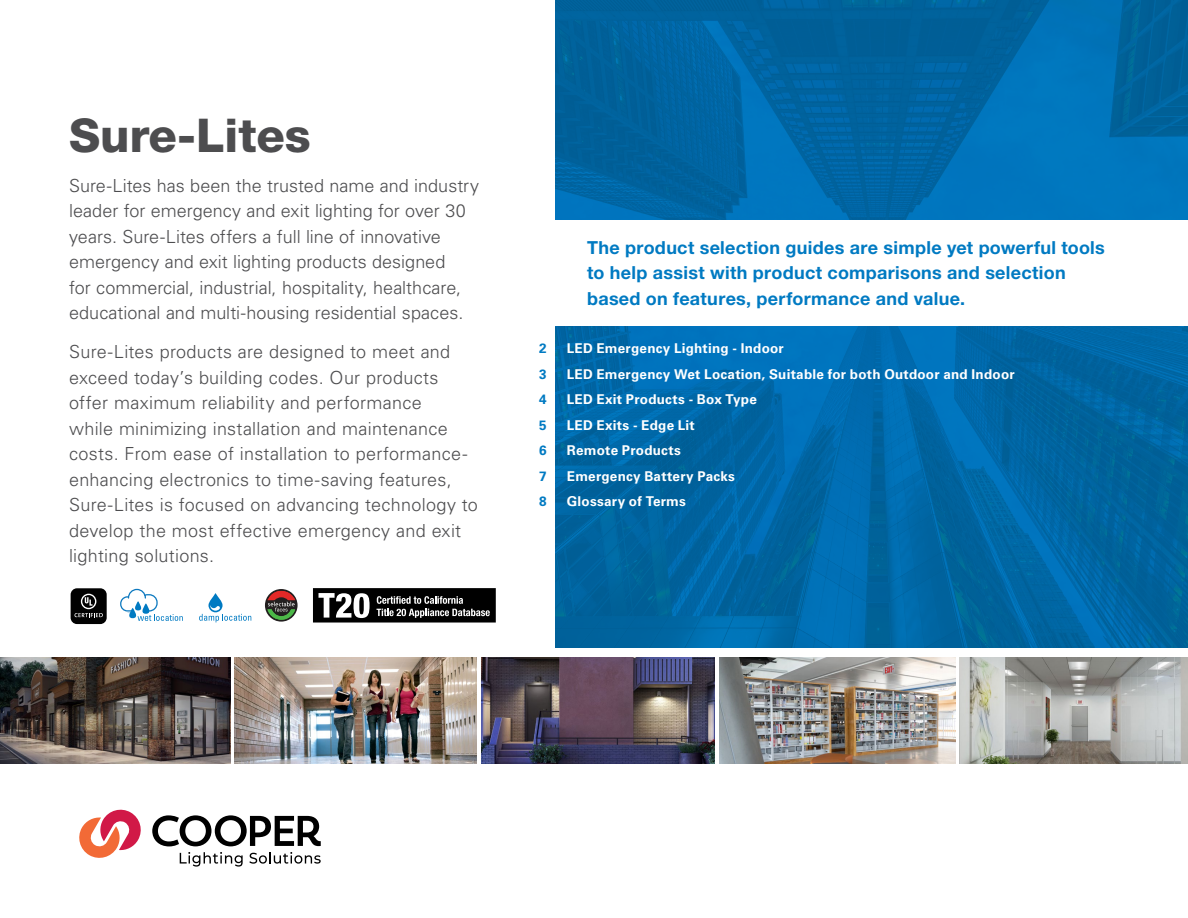
<style>
.page{position:relative;width:1188px;height:918px;background:#fff}
.page>*{position:absolute;margin:0;border:0;box-sizing:border-box;transform-origin:0 0}
.t1{font:800 46.65px "Helvetica Neue LT Std";color:#4d4d4f}
.t2{font:300 18px/25.5px "Univers LT Std";letter-spacing:.01em;color:#4d4d4f}
.t3{font:700 18px/25.5px "Helvetica Neue LT Std";letter-spacing:.015em;color:#007ac2}
.t4{font:700 13.5px/25.5px "Univers LT Std";letter-spacing:.015em;color:#fff}
.t5{font:700 13.5px/25.5px "Univers LT Std";color:#007ac2;text-align:justify}
</style>
<div class="page">
<svg style="left:79px;top:809px;width:62px;height:49px"></svg>
<svg style="left:180px;top:852px;width:63px;height:15px"></svg>
<svg style="left:249px;top:852px;width:72px;height:12px"></svg>
<svg style="left:152px;top:815px;width:169px;height:31px"></svg>
<img style="left:556px;top:0;width:632px;height:647px">
<img style="left:960px;top:658px;width:228px;height:105px">
<img style="left:0;top:658px;width:230px;height:105px">
<img style="left:235px;top:658px;width:242px;height:105px">
<img style="left:481px;top:658px;width:234px;height:105px">
<div style="left:516px;top:220px;width:672px;height:105px;background:#fff"></div>
<div style="left:71px;top:588px;width:36px;height:36px;background:#010101;border-radius:6px"></div>
<svg style="left:75px;top:594px;width:28px;height:23px"></svg>
<svg style="left:120px;top:588px;width:63px;height:33px"></svg>
<svg style="left:313px;top:588px;width:183px;height:35px;background:#3c3c3c"></svg>
<svg style="left:199px;top:593px;width:52px;height:29px"></svg>
<svg style="left:265px;top:589px;width:33px;height:33px"></svg>
<svg style="left:267px;top:591px;width:28px;height:29px"></svg>
<img style="left:720px;top:658px;width:235px;height:105px">
<h1 class="t1" style="left:69px;top:107px;width:243px">Sure-Lites</h1>
<p class="t2" style="left:69px;top:172px;width:411px">Sure-Lites has been the trusted name and industry leader for emergency and exit lighting for over 30 years. Sure-Lites offers a full line of innovative emergency and exit lighting products designed<br>for commercial, industrial, hospitality, healthcare, educational and multi-housing residential spaces.</p>
<p class="t2" style="left:69px;top:339px;width:410px">Sure-Lites products are designed to meet and exceed today’s building codes. Our products offer maximum reliability and performance<br>while minimizing installation and maintenance costs. From ease of installation to performance&shy;enhancing electronics to time-saving features, Sure-Lites is focused on advancing technology to develop the most effective emergency and exit lighting solutions.</p>
<p class="t5" style="left:539px;top:336px;width:9px">2<br>3<br>4<br>5<br>6<br>7<br>8</p>
<p class="t3" style="left:587px;top:234px;width:519px">The product selection guides are simple yet powerful tools to help assist with product comparisons and selection based on features, performance and value.</p>
<p class="t4" style="left:567px;top:336px;width:449px">LED Emergency Lighting - Indoor<br>LED Emergency Wet Location, Suitable for both Outdoor and Indoor<br>LED Exit Products - Box Type<br>LED Exits - Edge Lit<br>Remote Products<br>Emergency Battery Packs<br>Glossary of Terms</p>
</div>
